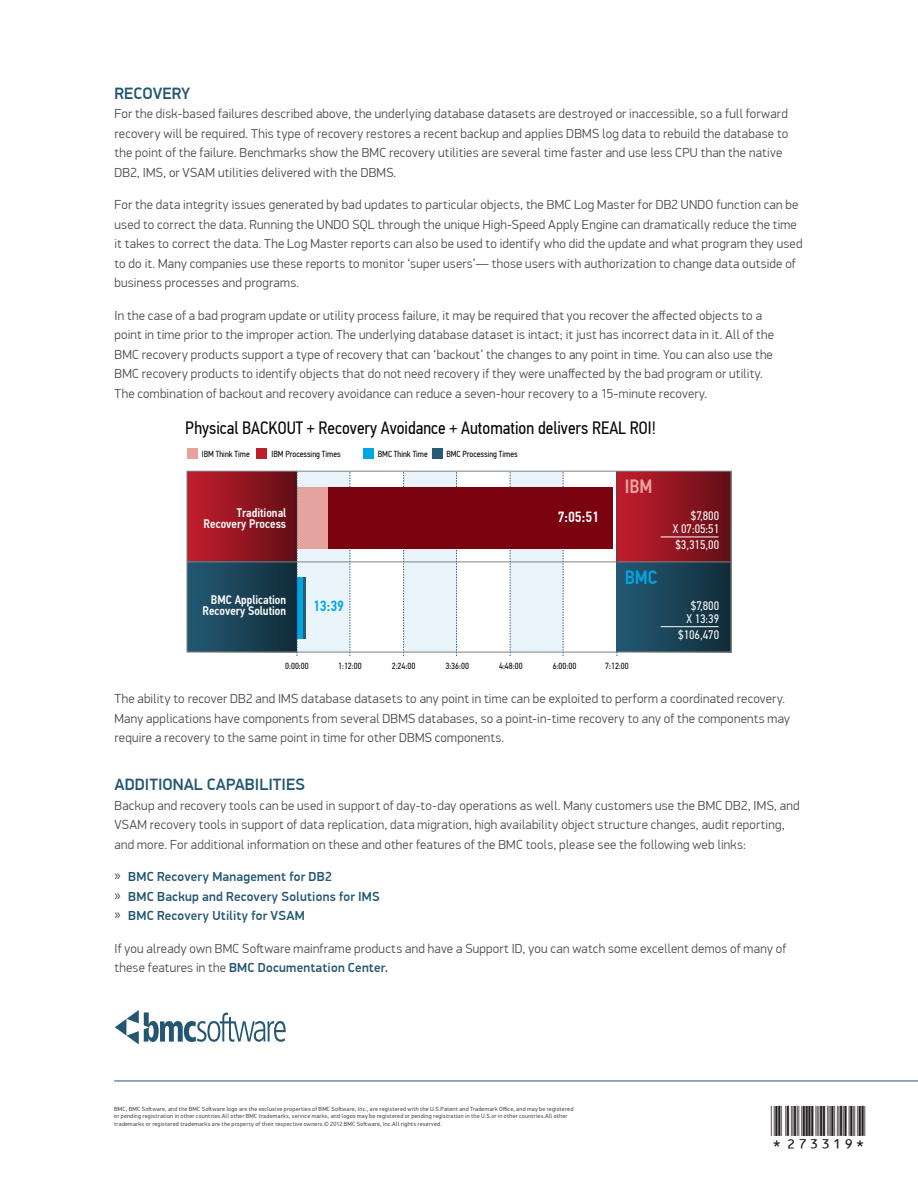
<style>
.page{position:relative;width:918px;height:1188px;background:#fff}
.page>*{position:absolute;margin:0;border:0;box-sizing:border-box;transform-origin:0 0}
.t1{font:30px "BC39 HI Tall HR";color:#231f20}
.t2{font:500 19.2px "PF Din Text Cond Pro";color:#e6a29e}
.t3{font:500 19.2px "PF Din Text Cond Pro";color:#00a5e3}
.t4{font:17.85px "PF Din Text Cond Pro";color:#050504}
.Subhead_Level_1{font:500 16.5px "PF Din Display Pro";color:#235771}
.t5{font:500 14.85px "PF Din Text Cond Pro";color:#fff}
.t6{font:500 14.85px "PF Din Text Cond Pro";color:#00a5e3}
.Body{font:300 13.2px/19.5px "PF Din Display Pro";letter-spacing:.02em;color:#4b4c4d}
.Body_Bullets{font:500 13.2px "PF Din Display Pro";letter-spacing:.02em;color:#235771}
.Body_Bullet__last{font:500 13.2px "PF Din Display Pro";letter-spacing:.015em;color:#235771}
.t7{font:500 12.45px/10.9px "PF Din Text Cond Pro";color:#fff;text-align:right}
.t8{font:12.45px/13px "PF Din Text Cond Pro";color:#fff;text-align:right}
.t9{font:9px "PF Din Text Cond Pro";color:#050504}
.t10{font:8.85px "PF Din Text Cond Pro";color:#050504}
.Legal_copy{font:6px/7.5px "PF Din Display Pro";letter-spacing:.03em;color:#4b4c4d}
.s1{font-family:"Myriad Pro";font-weight:400;font-size:15px;color:#4b4c4d}
.s2{font-weight:500;color:#235771}
</style>
<div class="page">
<svg style="left:115px;top:1010px;width:171px;height:35px"></svg>
<hr style="left:114px;top:1081px;width:804px;height:1px;background:#235771">
<div style="left:297px;top:471px;width:53px;height:181px;background:#e9f4fa"></div>
<div style="left:404px;top:471px;width:53px;height:181px;background:#e9f4fa"></div>
<div style="left:510px;top:471px;width:53px;height:181px;background:#e9f4fa"></div>
<div style="left:617px;top:562px;width:114px;height:90px;background:linear-gradient(to right,#235974,#122c3a)"></div>
<div style="left:187px;top:471px;width:110px;height:92px;background:linear-gradient(to right,#c31f2f,#621018)"></div>
<div style="left:617px;top:471px;width:114px;height:91px;background:linear-gradient(to right,#c51d2d,#620e16)"></div>
<hr style="left:661px;top:537px;width:58px;height:1px;background:#fff">
<svg style="left:350px;top:473px;width:1px;height:183px"></svg>
<svg style="left:403px;top:473px;width:1px;height:183px"></svg>
<svg style="left:456px;top:473px;width:1px;height:183px"></svg>
<svg style="left:510px;top:473px;width:1px;height:183px"></svg>
<svg style="left:563px;top:473px;width:1px;height:183px"></svg>
<div style="left:297px;top:487px;width:31px;height:62px;background:#e6a29e"></div>
<div style="left:297px;top:577px;width:6px;height:62px;background:#00a5e3"></div>
<hr style="left:304px;top:577px;width:2px;height:62px;background:#285c76">
<div style="left:329px;top:487px;width:284px;height:62px;background:#7a030f"></div>
<div style="left:187px;top:448px;width:11px;height:11px;background:#e6a29e"></div>
<div style="left:256px;top:448px;width:11px;height:11px;background:#be1d2c"></div>
<div style="left:363px;top:448px;width:11px;height:11px;background:#00a5e3"></div>
<div style="left:432px;top:448px;width:11px;height:11px;background:#285c76"></div>
<hr style="left:661px;top:626px;width:58px;height:1px;background:#fff">
<div style="left:187px;top:562px;width:110px;height:90px;background:linear-gradient(to right,#245974,#122c3a)"></div>
<div style="left:187px;top:471px;width:544px;height:181px;border:1px solid #808285"></div>
<svg style="left:297px;top:471px;width:1px;height:185px"></svg>
<hr style="left:187px;top:562px;width:544px;height:1px;background:#808285">
<svg style="left:617px;top:471px;width:1px;height:185px"></svg>
<p class="Subhead_Level_1" style="left:114px;top:83px;width:77px">RECOVERY</p>
<p class="Body" style="left:114px;top:104px;width:675px">For the disk-based failures described above, the underlying database datasets are destroyed or inaccessible, so a full forward recovery will be required. This type of recovery restores a recent backup and applies DBMS log data to rebuild the database to the point of the failure. Benchmarks show the BMC recovery utilities are several time faster and use less CPU than the native DB2, IMS, or VSAM utilities delivered with the DBMS.</p>
<p class="Body" style="left:114px;top:195px;width:689px">For the data integrity issues generated by bad updates to particular objects, the BMC Log Master for DB2 UNDO function can be used to correct the data. Running the UNDO SQL through the unique High-Speed Apply Engine can dramatically reduce the time it takes to correct the data. The Log Master reports can also be used to identify who did the update and what program they used to do it. Many companies use these reports to monitor ‘super users’— those users with authorization to change data outside of business processes and programs.</p>
<p class="Body" style="left:114px;top:306px;width:661px">In the case of a bad program update or utility process failure, it may be required that you recover the affected objects to a point in time prior to the improper action. The underlying database dataset is intact; it just has incorrect data in it. All of the BMC recovery products support a type of recovery that can ‘backout’ the changes to any point in time. You can also use the BMC recovery products to identify objects that do not need recovery if they were unaffected by the bad program or utility.<br>The combination of backout and recovery avoidance can reduce a seven-hour recovery to a 15-minute recovery.</p>
<h3 class="t4" style="left:186px;top:418px;width:472px">Physical BACKOUT + Recovery Avoidance + Automation delivers REAL ROI!</h3>
<p class="t10" style="left:202px;top:448px;width:49px">IBM Think Time</p>
<p class="t10" style="left:272px;top:448px;width:71px">IBM Processing Times</p>
<p class="t10" style="left:378px;top:448px;width:52px">BMC Think Time</p>
<p class="t10" style="left:446px;top:448px;width:73px">BMC Processing Times</p>
<h2 class="t2" style="left:625px;top:475px;width:29px">IBM</h2>
<p class="t7" style="left:204px;top:507px;width:84px">Traditional<br>Recovery Process</p>
<p class="t8" style="left:673px;top:509px;width:48px">$7,800<br>X 07:05:51</p>
<p class="t8" style="left:675px;top:539px;width:45px">$3,315,00</p>
<p class="t5" style="left:558px;top:508px;width:43px">7:05:51</p>
<p class="t7" style="left:203px;top:594px;width:85px">BMC Application<br>Recovery Solution</p>
<p class="t6" style="left:313px;top:597px;width:33px">13:39</p>
<h2 class="t3" style="left:625px;top:566px;width:34px">BMC</h2>
<p class="t9" style="left:285px;top:660px;width:25px">0:00:00</p>
<p class="t9" style="left:338px;top:660px;width:25px">1:12:00</p>
<p class="t9" style="left:392px;top:660px;width:25px">2:24:00</p>
<p class="t9" style="left:445px;top:660px;width:25px">3:36:00</p>
<p class="t9" style="left:499px;top:660px;width:25px">4:48:00</p>
<p class="t9" style="left:553px;top:660px;width:25px">6:00:00</p>
<p class="t9" style="left:605px;top:660px;width:25px">7:12:00</p>
<p class="t8" style="left:687px;top:599px;width:34px;text-align:center">$7,800<br>X 13:39</p>
<p class="t8" style="left:678px;top:628px;width:42px">$106,470</p>
<p class="Body" style="left:114px;top:689px;width:677px">The ability to recover DB2 and IMS database datasets to any point in time can be exploited to perform a coordinated recovery.<br>Many applications have components from several DBMS databases, so a point-in-time recovery to any of the components may require a recovery to the same point in time for other DBMS components.</p>
<p class="Subhead_Level_1" style="left:114px;top:775px;width:192px">ADDITIONAL CAPABILITIES</p>
<p class="Body" style="left:114px;top:796px;width:687px">Backup and recovery tools can be used in support of day-to-day operations as well. Many customers use the BMC DB2, IMS, and<br>VSAM recovery tools in support of data replication, data migration, high availability object structure changes, audit reporting, and more. For additional information on these and other features of the BMC tools, please see the following web links:</p>
<p class="Body_Bullets" style="left:114px;top:869px;width:219px"><span class="s1">»</span> BMC Recovery Management for DB2</p>
<p class="Body_Bullets" style="left:114px;top:888px;width:267px"><span class="s1">»</span> BMC Backup and Recovery Solutions for IMS</p>
<p class="Body_Bullet__last" style="left:114px;top:908px;width:192px"><span class="s1">»</span> BMC Recovery Utility for VSAM</p>
<p class="Body" style="left:114px;top:939px;width:673px">If you already own BMC Software mainframe products and have a Support ID, you can watch some excellent demos of many of these features in the <span class="s2">BMC Documentation Center.</span></p>
<p class="Legal_copy" style="left:114px;top:1105px;width:461px">BMC, BMC Software, and the BMC Software logo are the exclusive properties of BMC Software, Inc., are registered with the U.S.Patent and Trademark Office, and may be registered or pending registration in other countries.All other BMC trademarks, service marks, and logos may be registered or pending registration in the U.S.or in other countries.All other trademarks or registered trademarks are the property of their respective owners.© 2012 BMC Software, Inc.All rights reserved.</p>
<p class="t1" style="left:771px;top:1098px;width:96px">* 273319*</p>
</div>
